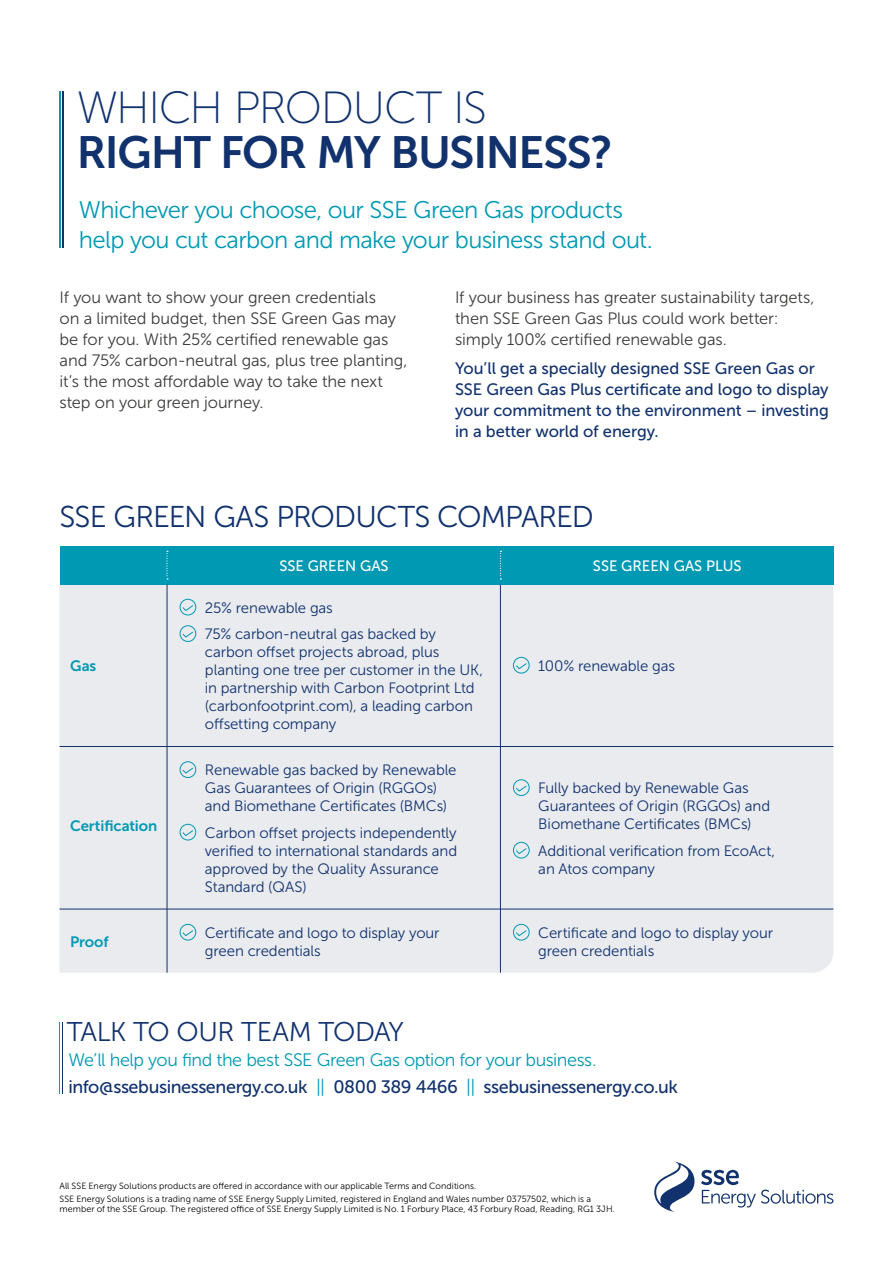
<style>
.page{position:relative;width:893px;height:1263px;background:#fff}
.page>*{position:absolute;margin:0;border:0;box-sizing:border-box;transform-origin:0 0}
.t1{font:45px "Museo Sans 700";letter-spacing:-.03em;color:#12326e}
.t2{font:45px "Museo Sans 100";letter-spacing:-.03em;color:#12326e}
.t3{font:30px "Museo Sans 300";letter-spacing:-.03em;color:#12326e}
.t4{font:27px "Museo Sans 300";letter-spacing:-.015em;color:#12326e}
.t5{font:24px/30px "Museo Sans 300";letter-spacing:-.03em;color:#0099b3}
.t6{font:18px "Museo Sans 500";letter-spacing:-.025em;color:#12326e}
.t7{font:18px "Museo Sans 300";letter-spacing:-.025em;color:#0099b3}
.t8{font:16.5px/21px "Museo Sans 300";letter-spacing:-.005em;color:#3c3c3b}
.t9{font:16.5px/21px "Museo Sans 500";letter-spacing:-.005em;color:#12326e}
.t10{font:15px/18px "Museo Sans 300";letter-spacing:-.005em;color:#12326e}
.t11{font:15px "Museo Sans 500";color:#fff}
.t12{font:15px "Museo Sans 700";letter-spacing:-.005em;color:#0099b3}
.t13{font:9px/12.6px "Museo Sans 300";letter-spacing:.005em;color:#000}
.s1{font-family:"Museo Sans 300";color:#0099b3}
</style>
<div class="page">
<div style="left:60px;top:584px;width:773px;height:389px;background:#e9ebef"></div>
<svg style="left:654px;top:1161px;width:40px;height:51px"></svg>
<svg style="left:701px;top:1170px;width:132px;height:37px"></svg>
<hr style="left:60px;top:1022px;width:1px;height:71px;background:#0099b3">
<hr style="left:62px;top:1022px;width:1px;height:71px;background:#12326e">
<div style="left:60px;top:546px;width:773px;height:38px;background:#0099b3"></div>
<hr style="left:60px;top:746px;width:773px;height:1px;background:#12326e">
<hr style="left:60px;top:909px;width:773px;height:1px;background:#12326e">
<hr style="left:167px;top:584px;width:1px;height:389px;background:#12326e">
<hr style="left:500px;top:584px;width:1px;height:389px;background:#12326e">
<div style="left:180px;top:599px;width:16px;height:16px;border:1px solid #0099b3;border-radius:50%"></div>
<svg style="left:182px;top:604px;width:12px;height:8px"></svg>
<div style="left:180px;top:761px;width:16px;height:17px;border:1px solid #0099b3;border-radius:50%"></div>
<svg style="left:182px;top:767px;width:12px;height:7px"></svg>
<div style="left:180px;top:824px;width:16px;height:16px;border:1px solid #0099b3;border-radius:50%"></div>
<svg style="left:182px;top:829px;width:12px;height:8px"></svg>
<div style="left:180px;top:924px;width:16px;height:16px;border:1px solid #0099b3;border-radius:50%"></div>
<svg style="left:182px;top:929px;width:12px;height:8px"></svg>
<div style="left:513px;top:924px;width:17px;height:16px;border:1px solid #0099b3;border-radius:50%"></div>
<svg style="left:515px;top:929px;width:12px;height:8px"></svg>
<div style="left:180px;top:625px;width:16px;height:17px;border:1px solid #0099b3;border-radius:50%"></div>
<svg style="left:182px;top:631px;width:12px;height:7px"></svg>
<div style="left:513px;top:657px;width:17px;height:16px;border:1px solid #0099b3;border-radius:50%"></div>
<svg style="left:515px;top:662px;width:12px;height:8px"></svg>
<div style="left:513px;top:779px;width:17px;height:17px;border:1px solid #0099b3;border-radius:50%"></div>
<svg style="left:515px;top:785px;width:12px;height:7px"></svg>
<div style="left:513px;top:842px;width:17px;height:16px;border:1px solid #0099b3;border-radius:50%"></div>
<svg style="left:515px;top:847px;width:12px;height:8px"></svg>
<svg style="left:500px;top:551px;width:1px;height:28px"></svg>
<svg style="left:166px;top:551px;width:2px;height:28px"></svg>
<hr style="left:63px;top:92px;width:1px;height:156px;background:#12326e">
<hr style="left:60px;top:92px;width:1px;height:156px;background:#0099b3">
<h1 class="t2" style="left:77px;top:84px;width:412px">WHICH PRODUCT IS</h1>
<h1 class="t1" style="left:77px;top:127px;width:538px">RIGHT FOR MY BUSINESS?</h1>
<h3 class="t5" style="left:79px;top:195px;width:575px">Whichever you choose, our SSE Green Gas products help you cut carbon and make your business stand out.</h3>
<p class="t8" style="left:60px;top:287px;width:349px">If you want to show your green credentials<br>on a limited budget, then SSE Green Gas may be for you. With 25% certified renewable gas and 75% carbon-neutral gas, plus tree planting, it’s the most affordable way to take the next step on your green journey.</p>
<p class="t8" style="left:455px;top:287px;width:361px">If your business has greater sustainability targets, then SSE Green Gas Plus could work better: simply 100% certified renewable gas.</p>
<p class="t9" style="left:455px;top:358px;width:375px">You’ll get a specially designed SSE Green Gas or SSE Green Gas Plus certificate and logo to display your commitment to the environment – investing in a better world of energy.</p>
<h2 class="t3" style="left:60px;top:500px;width:536px">SSE GREEN GAS PRODUCTS COMPARED</h2>
<p class="t12" style="left:70px;top:657px;width:28px">Gas</p>
<p class="t12" style="left:70px;top:817px;width:89px">Certification</p>
<p class="t12" style="left:70px;top:933px;width:40px">Proof</p>
<p class="t11" style="left:279px;top:557px;width:111px">SSE GREEN GAS</p>
<p class="t11" style="left:593px;top:557px;width:150px">SSE GREEN GAS PLUS</p>
<p class="t10" style="left:205px;top:594px;width:233px;line-height:26.5px">25% renewable gas<br>75% carbon-neutral gas backed by</p>
<p class="t10" style="left:205px;top:643px;width:280px">carbon offset projects abroad, plus planting one tree per customer in the UK, in partnership with Carbon Footprint Ltd (carbonfootprint.com), a leading carbon offsetting company</p>
<p class="t10" style="left:205px;top:761px;width:253px">Renewable gas backed by Renewable<br>Gas Guarantees of Origin (RGGOs) and Biomethane Certificates (BMCs)</p>
<p class="t10" style="left:205px;top:824px;width:254px">Carbon offset projects independently verified to international standards and approved by the Quality Assurance<br>Standard (QAS)</p>
<p class="t10" style="left:205px;top:924px;width:236px">Certificate and logo to display your green credentials</p>
<p class="t10" style="left:538px;top:924px;width:236px">Certificate and logo to display your green credentials</p>
<p class="t10" style="left:538px;top:657px;width:138px">100% renewable gas</p>
<p class="t10" style="left:538px;top:779px;width:233px">Fully backed by Renewable Gas<br>Guarantees of Origin (RGGOs) and<br>Biomethane Certificates (BMCs)</p>
<p class="t10" style="left:538px;top:842px;width:238px">Additional verification from EcoAct, an Atos company</p>
<h3 class="t4" style="left:67px;top:1017px;width:339px">TALK TO OUR TEAM TODAY</h3>
<p class="t7" style="left:69px;top:1050px;width:529px">We’ll help you find the best SSE Green Gas option for your business.</p>
<p class="t6" style="left:69px;top:1077px;width:611px">info@ssebusinessenergy.co.uk <span class="s1">||</span> 0800 389 4466 <span class="s1">||</span> ssebusinessenergy.co.uk</p>
<p class="t13" style="left:60px;top:1180px;width:533px">All SSE Energy Solutions products are offered in accordance with our applicable Terms and Conditions.<br>SSE Energy Solutions is a trading name of SSE Energy Supply Limited, registered in England and Wales number 03757502, which is a</p>
<p class="t13" style="left:60px;top:1203px;width:557px">member of the SSE Group. The registered office of SSE Energy Supply Limited is No. 1 Forbury Place, 43 Forbury Road, Reading, RG1 3JH.</p>
</div>
